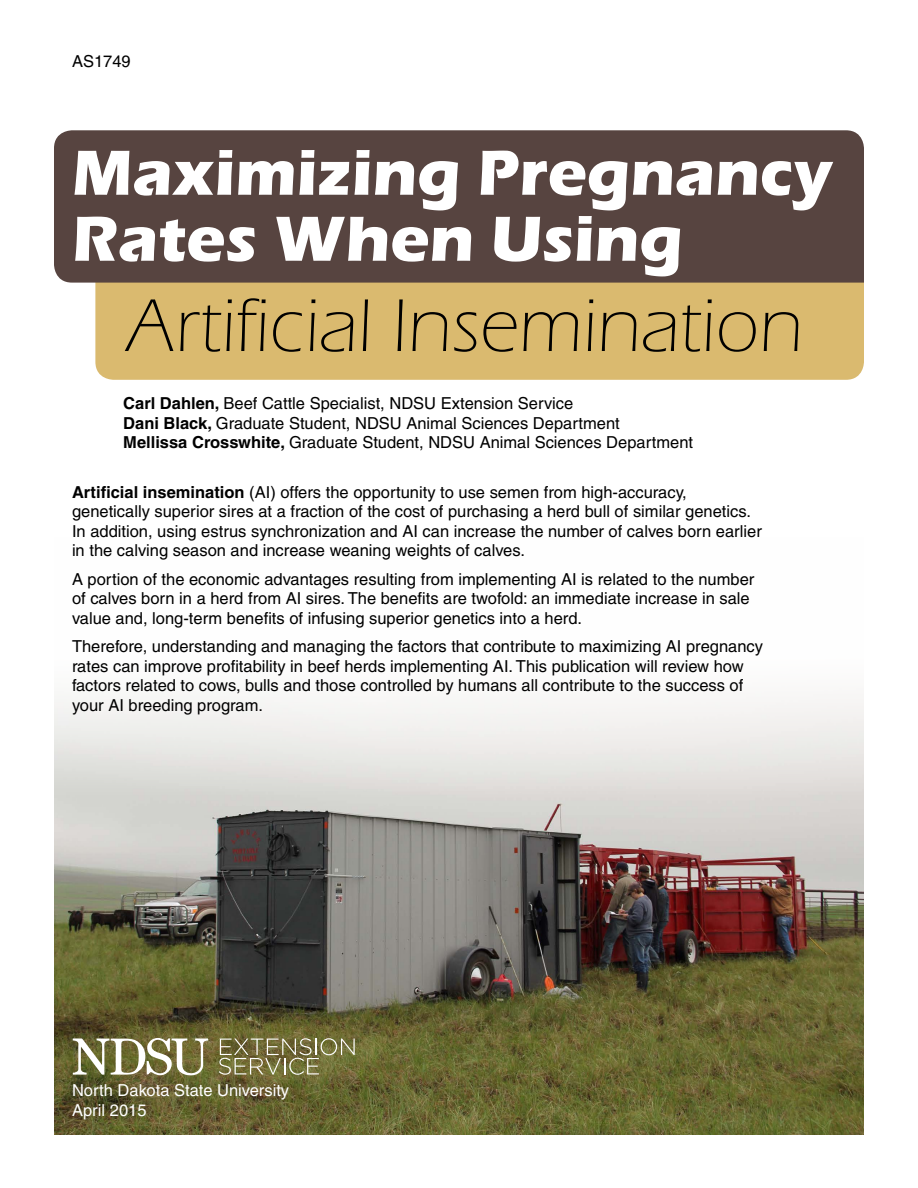
<style>
.page{position:relative;width:918px;height:1188px;background:#fff}
.page>*{position:absolute;margin:0;border:0;box-sizing:border-box;transform-origin:0 0}
.t1{font:300 77.4px "Eras ITC";color:#000}
.t2{font:700 66px/66px "Eras ITC";color:#fff}
.t3{font:16.5px/19.5px "Helvetica";color:#000}
.t4{font:16.5px/19.5px "Helvetica";color:#fff}
.s1{font-weight:700}
</style>
<div class="page">
<img style="left:54px;top:699px;width:810px;height:436px">
<div style="left:95px;top:228px;width:769px;height:152px;background:#daba6f;border-radius:18px"></div>
<div style="left:54px;top:130px;width:810px;height:153px;background:#574440"></div>
<svg style="left:73px;top:1038px;width:135px;height:38px"></svg>
<svg style="left:219px;top:1038px;width:136px;height:37px;background:#868255"></svg>
<p class="t3" style="left:72px;top:51px;width:60px">AS1749</p>
<h2 class="t2" style="left:72px;top:140px;width:762px">Maximizing Pregnancy<br>Rates When Using</h2>
<h1 class="t1" style="left:126px;top:283px;width:679px">Artificial Insemination</h1>
<p class="t3" style="left:123px;top:394px;width:571px"><span class="s1">Carl Dahlen,</span> Beef Cattle Specialist, NDSU Extension Service<br><span class="s1">Dani Black,</span> Graduate Student, NDSU Animal Sciences Department<br><span class="s1">Mellissa Crosswhite,</span> Graduate Student, NDSU Animal Sciences Department</p>
<p class="t3" style="left:72px;top:482px;width:691px"><span class="s1">Artificial insemination</span> (AI) offers the opportunity to use semen from high-accuracy, genetically superior sires at a fraction of the cost of purchasing a herd bull of similar genetics.<br>In addition, using estrus synchronization and AI can increase the number of calves born earlier in the calving season and increase weaning weights of calves.</p>
<p class="t3" style="left:72px;top:569px;width:684px">A portion of the economic advantages resulting from implementing AI is related to the number of calves born in a herd from AI sires. The benefits are twofold: an immediate increase in sale value and, long-term benefits of infusing superior genetics into a herd.</p>
<p class="t3" style="left:72px;top:637px;width:693px">Therefore, understanding and managing the factors that contribute to maximizing AI pregnancy rates can improve profitability in beef herds implementing AI. This publication will review how factors related to cows, bulls and those controlled by humans all contribute to the success of your AI breeding program.</p>
<p class="t4" style="left:72px;top:1081px;width:219px">North Dakota State University<br>April 2015</p>
</div>
